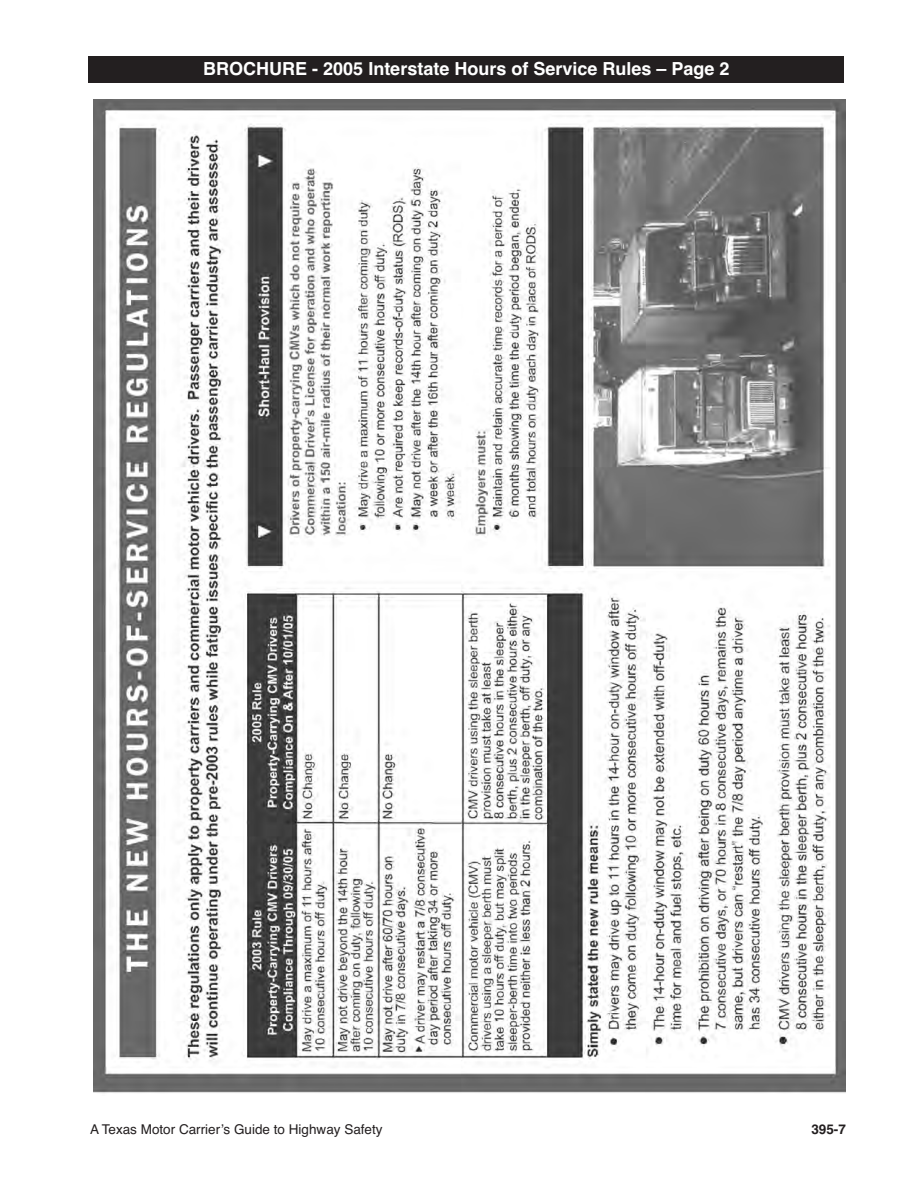
<style>
.page{position:relative;width:918px;height:1188px;background:#fff}
.page>*{position:absolute;margin:0;border:0;box-sizing:border-box;transform-origin:0 0}
.t1{font:700 18px "Helvetica";color:#fff}
.t2{font:13.5px "Helvetica";color:#231f20}
.t3{font:700 13.5px "Helvetica";color:#231f20}
</style>
<div class="page">
<img style="left:93px;top:99px;width:753px;height:994px">
<div style="left:88px;top:56px;width:756px;height:27px;background:#231f20"></div>
<p class="t1" style="left:203px;top:58px;width:528px">BROCHURE - 2005 Interstate Hours of Service Rules – Page 2</p>
<p class="t2" style="left:90px;top:1121px;width:294px">A Texas Motor Carrier’s Guide to Highway Safety</p>
<p class="t3" style="left:811px;top:1121px;width:36px">395-7</p>
</div>
